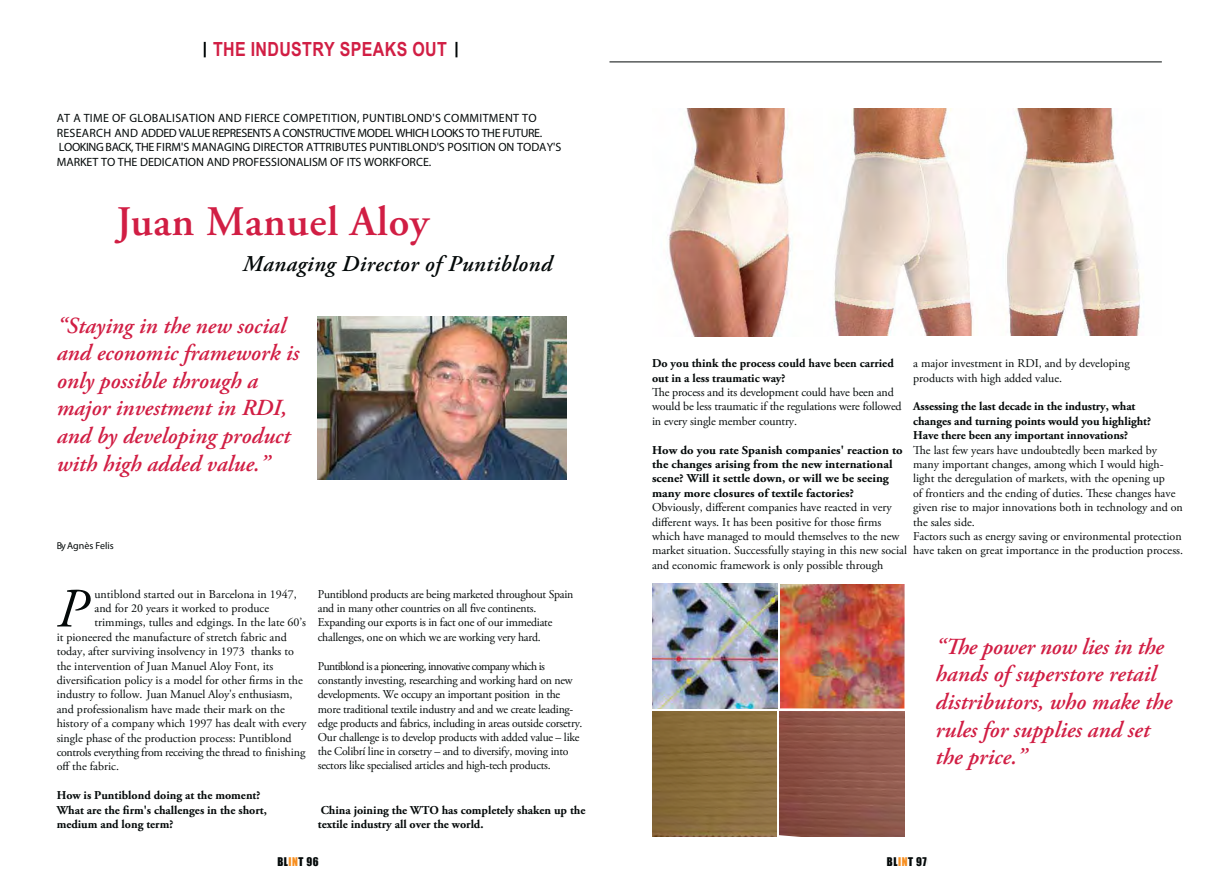
<style>
.page{position:relative;width:1219px;height:893px;background:#fff}
.page>*{position:absolute;margin:0;border:0;box-sizing:border-box;transform-origin:0 0}
.t1{font:italic 55.4px "Adobe Garamond Pro";color:#040909}
.t2{font:600 42px "Adobe Garamond Pro";letter-spacing:.02em;color:#d11e44}
.t3{font:italic 600 23px/27.6px "Adobe Garamond Pro";color:#d11e44}
.t4{font:italic 600 22.6px "Adobe Garamond Pro";letter-spacing:.02em;color:#040909}
.t5{font:700 19.5px "Arial";letter-spacing:.02em;color:#d11e44;scale:.82 1}
.t6{font:12px/14.4px "Adobe Garamond Pro";color:#040909}
.t7{font:12px/14.2px "Adobe Garamond Pro";letter-spacing:-.02em;color:#040909}
.t8{font:12px/14.4px "Meta Plus Normal";color:#040909}
.t9{font:700 12px/14.4px "Adobe Garamond Pro";color:#040909}
.t10{font:12px "Adobe Garamond Pro";letter-spacing:-.03em;color:#040909}
.t11{font:11.1px "Impact";letter-spacing:.05em;color:#040909}
.t12{font:700 10px "Meta Plus";color:#040909}
.s1{font-family:"Meta Plus Normal";font-weight:400}
.s2{font-weight:700}
.s3{color:#f78f20}
</style>
<div class="page">
<svg style="left:204px;top:42px;width:2px;height:15px"></svg>
<svg style="left:455px;top:42px;width:2px;height:15px"></svg>
<img style="left:667px;top:108px;width:125px;height:228px">
<img style="left:1006px;top:109px;width:135px;height:227px">
<img style="left:834px;top:108px;width:139px;height:227px">
<img style="left:317px;top:316px;width:250px;height:163px">
<img style="left:652px;top:583px;width:125px;height:125px">
<img style="left:652px;top:712px;width:125px;height:124px">
<img style="left:780px;top:584px;width:125px;height:124px">
<img style="left:780px;top:712px;width:124px;height:124px">
<hr style="left:609px;top:62px;width:553px;height:1px;background:#040909">
<p class="t5" style="left:213px;top:38px;width:287px">THE INDUSTRY SPEAKS OUT</p>
<p class="t8" style="left:57px;top:111px;width:506px">AT A TIME OF GLOBALISATION AND FIERCE COMPETITION, PUNTIBLOND'S COMMITMENT TO RESEARCH AND ADDED VALUE REPRESENTS A CONSTRUCTIVE MODEL WHICH LOOKS TO THE FUTURE.<br>LOOKING BACK, THE FIRM'S MANAGING DIRECTOR ATTRIBUTES PUNTIBLOND'S POSITION ON TODAY'S MARKET TO THE DEDICATION AND PROFESSIONALISM OF ITS WORKFORCE.</p>
<p class="t2" style="left:116px;top:196px;width:314px">Juan Manuel Aloy</p>
<p class="t4" style="left:243px;top:255px;width:311px">Managing Director of Puntiblond</p>
<p class="t3" style="left:57px;top:313px;width:244px">“Staying in the new social and economic framework is only possible through a major investment in RDI, and by developing product with high added value.”</p>
<p class="t12" style="left:57px;top:539px;width:59px"><span class="s1">By</span>Agnès Felis</p>
<p class="t1" style="left:57px;top:575px;width:32px">P</p>
<p class="t6" style="left:95px;top:588px;width:204px">untiblond started out in Barcelona in 1947,</p>
<p class="t6" style="left:95px;top:602px;width:176px">and for 20 years it worked to produce</p>
<p class="t6" style="left:95px;top:616px;width:213px">trimmings, tulles and edgings. In the late 60’s</p>
<p class="t6" style="left:57px;top:631px;width:232px">it pioneered the manufacture of stretch fabric and</p>
<p class="t6" style="left:57px;top:645px;width:239px">today, after surviving insolvency in 1973 thanks to</p>
<p class="t6" style="left:57px;top:660px;width:218px">the intervention of Juan Manuel Aloy Font, its</p>
<p class="t6" style="left:57px;top:674px;width:248px">diversification policy is a model for other firms in the</p>
<p class="t6" style="left:57px;top:688px;width:237px">industry to follow. Juan Manuel Aloy's enthusiasm,</p>
<p class="t6" style="left:57px;top:703px;width:230px">and professionalism have made their mark on the</p>
<p class="t6" style="left:57px;top:717px;width:251px">history of a company which 1997 has dealt with every</p>
<p class="t6" style="left:57px;top:732px;width:237px">single phase of the production process: Puntiblond</p>
<p class="t10" style="left:57px;top:747px;width:250px">controls everything from receiving the thread to finishing</p>
<p class="t6" style="left:57px;top:760px;width:64px">off the fabric.</p>
<p class="t9" style="left:57px;top:789px;width:212px">How is Puntiblond doing at the moment?<br>What are the firm's challenges in the short, medium and long term?</p>
<p class="t7" style="left:318px;top:588px;width:257px">Puntiblond products are being marketed throughout Spain and in many other countries on all five continents.<br>Expanding our exports is in fact one of our immediate challenges, one on which we are working very hard.</p>
<p class="t7" style="left:318px;top:660px;width:266px">Puntiblond is a pioneering, innovative company which is constantly investing, researching and working hard on new developments. We occupy an important position in the more traditional textile industry and and we create leading&shy;edge products and fabrics, including in areas outside corsetry.<br>Our challenge is to develop products with added value – like the Colibrí line in corsetry – and to diversify, moving into sectors like specialised articles and high-tech products.</p>
<p class="t9" style="left:318px;top:804px;width:269px">China joining the WTO has completely shaken up the textile industry all over the world.</p>
<p class="t6" style="left:652px;top:357px;width:251px"><span class="s2">Do you think the process could have been carried out in a less traumatic way?<br></span>The process and its development could have been and would be less traumatic if the regulations were followed in every single member country.</p>
<p class="t6" style="left:652px;top:444px;width:256px"><span class="s2">How do you rate Spanish companies' reaction to the changes arising from the new international scene? Will it settle down, or will we be seeing many more closures of textile factories?<br></span>Obviously, different companies have reacted in very different ways. It has been positive for those firms which have managed to mould themselves to the new market situation. Successfully staying in this new social and economic framework is only possible through</p>
<p class="t6" style="left:913px;top:357px;width:218px">a major investment in RDI, and by developing products with high added value.</p>
<p class="t6" style="left:913px;top:400px;width:271px"><span class="s2">Assessing the last decade in the industry, what<br>changes and turning points would you highlight?<br>Have there been any important innovations?<br></span>The last few years have undoubtedly been marked by many important changes, among which I would high&shy;light the deregulation of markets, with the opening up<br>of frontiers and the ending of duties. These changes have given rise to major innovations both in technology and on the sales side.<br>Factors such as energy saving or environmental protection have taken on great importance in the production process.</p>
<p class="t3" style="left:935px;top:635px;width:238px">“The power now lies in the hands of superstore retail distributors, who make the rules for supplies and set the price.”</p>
<p class="t11" style="left:277px;top:858px;width:43px">BL<span class="s3">IN</span>T 96</p>
<p class="t11" style="left:887px;top:858px;width:41px">BL<span class="s3">IN</span>T 97</p>
<p class="t11" style="left:306px;top:858px;width:14px">88</p>
<p class="t11" style="left:915px;top:858px;width:14px">89</p>
</div>
